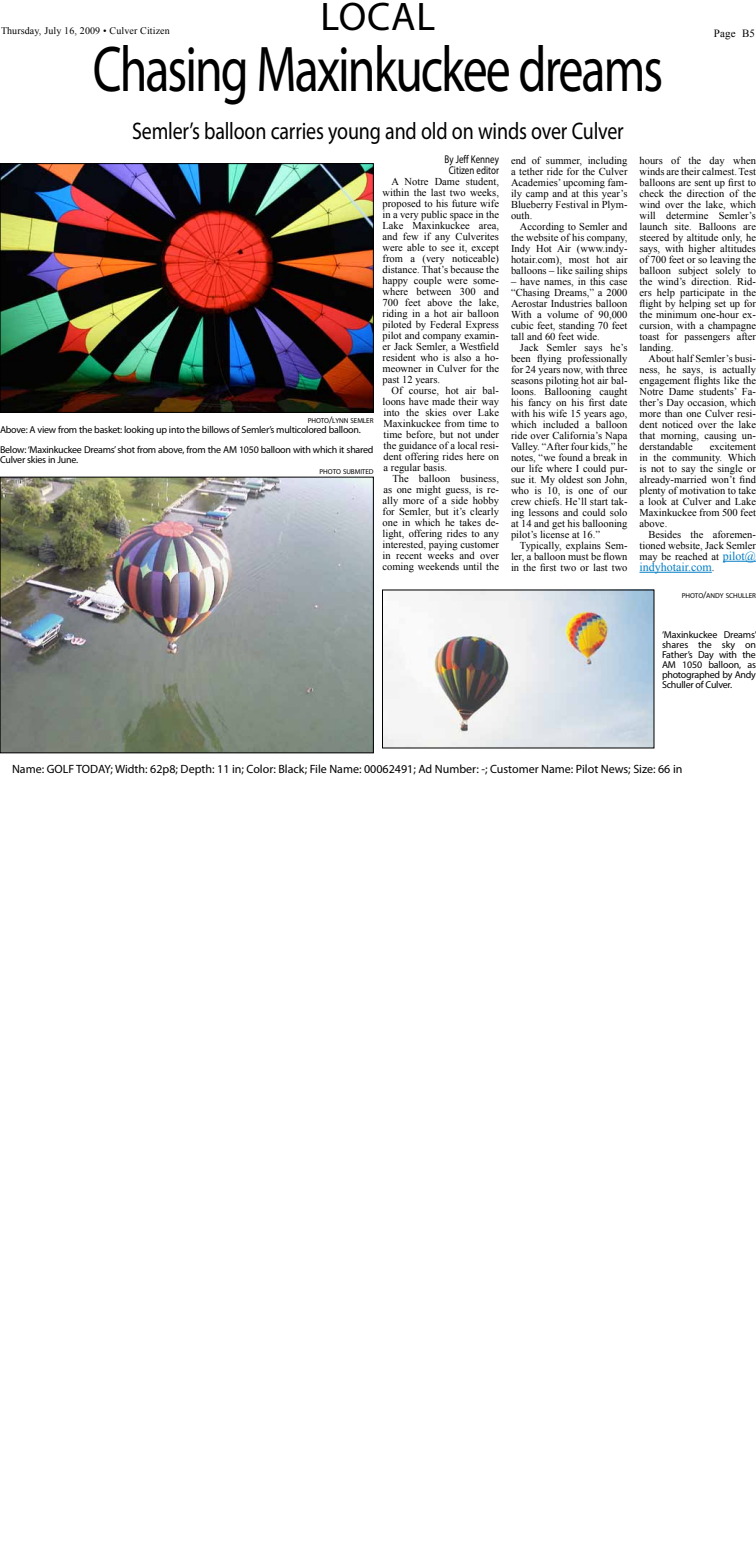
<style>
.page{position:relative;width:756px;height:1548px;background:#fff}
.page>*{position:absolute;margin:0;border:0;box-sizing:border-box;transform-origin:0 0}
.t1{font:65px "Myriad Pro";letter-spacing:-.04em;color:#000;scale:.77 1}
.t2{font:40px "Myriad Pro";color:#000}
.t3{font:24px "Myriad Pro";letter-spacing:-.01em;color:#000;scale:.83 1}
.t4{font:12px "Myriad Pro";color:#000}
.t5{font:12px "Times New Roman";color:#007dc5}
.t6{font:11.2px/10.8px "Myriad Pro";color:#000;text-align:center;scale:.8 1}
.t7{font:11px "Times New Roman";letter-spacing:.01em;color:#000}
.t8{font:10.5px/11px "Times New Roman";color:#000;text-align:justify}
.t9{font:10px/10px "Myriad Pro";letter-spacing:-.025em;color:#000}
.t10{font:10px "Times New Roman";letter-spacing:.01em;color:#000}
.t11{font:7.1px "Myriad Pro";letter-spacing:-.015em;color:#000}
.s1{font-size:9.5px}
.s2{font-size:12px;color:#007dc5}
.s3{font-size:10.5px;color:#000}
</style>
<div class="page">
<hr style="left:723px;top:561px;width:33px;height:1px;background:#007dc5">
<hr style="left:640px;top:572px;width:72px;height:1px;background:#007dc5">
<img style="left:2px;top:166px;width:370px;height:244px">
<div style="left:0;top:164px;width:374px;height:248px;border:1px solid #000"></div>
<img style="left:2px;top:479px;width:370px;height:272px">
<div style="left:0;top:477px;width:374px;height:276px;border:1px solid #000"></div>
<img style="left:384px;top:592px;width:268px;height:154px">
<p class="t10" style="left:1px;top:24px;width:170px">Thursday, July 16, 2009 • Culver Citizen</p>
<h2 class="t2" style="left:321px;top:-8px;width:24px">local</h2>
<h1 class="t1" style="left:93px;top:30px;width:742px">Chasing Maxinkuckee dreams</h1>
<h3 class="t3" style="left:132px;top:117px;width:594px">Semler’s balloon carries young and old on winds over Culver</h3>
<p class="t7" style="left:714px;top:26px;width:43px">Page B5</p>
<p class="t11" style="left:308px;top:416px;width:67px">PHOTO<span class="s1">/</span>LYNN SEMLER</p>
<p class="t9" style="left:0;top:419px;width:375px;line-height:20px">Above: A view from the basket: looking up into the billows of Semler’s multicolored balloon.<br>Below: ‘Maxinkuckee Dreams’ shot from above, from the AM 1050 balloon with which it shared</p>
<p class="t9" style="left:0;top:454px;width:80px">Culver skies in June.</p>
<p class="t11" style="left:320px;top:467px;width:55px">PHOTO SUBMITED</p>
<p class="t6" style="left:444px;top:154px;width:70px">By Jeff Kenney<br>Citizen editor</p>
<p class="t8" style="left:383px;top:176px;width:118px;text-indent:9px">A Notre Dame student, within the last two weeks, proposed to his future wife in a very public space in the Lake Maxinkuckee area, and few if any Culverites were able to see it, except from a (very noticeable) distance. That’s because the happy couple were some&shy;where between 300 and 700 feet above the lake, riding in a hot air balloon piloted by Federal Express pilot and company examin&shy;er Jack Semler, a Westfield resident who is also a ho&shy;meowner in Culver for the past 12 years.</p>
<p class="t8" style="left:383px;top:385px;width:118px;text-indent:9px">Of course, hot air bal&shy;loons have made their way into the skies over Lake Maxinkuckee from time to time before, but not under the guidance of a local resi&shy;dent offering rides here on a regular basis.</p>
<p class="t8" style="left:383px;top:473px;width:118px;text-indent:10px">The balloon business, as one might guess, is re&shy;ally more of a side hobby for Semler, but it’s clearly one in which he takes de&shy;light, offering rides to any interested, paying customer in recent weeks and over coming weekends until the</p>
<p class="t8" style="left:511px;top:155px;width:118px">end of summer, including a tether ride for the Culver Academies’ upcoming fam&shy;ily camp and at this year’s Blueberry Festival in Plym&shy;outh.</p>
<p class="t8" style="left:511px;top:221px;width:118px;text-indent:9px">According to Semler and the website of his company, Indy Hot Air (www.indy&shy;hotair.com), most hot air balloons – like sailing ships</p>
<p class="t8" style="left:511px;top:276px;width:118px">– have names, in this case “Chasing Dreams,” a 2000<br>Aerostar Industries balloon With a volume of 90,000 cubic feet, standing 70 feet tall and 60 feet wide.</p>
<p class="t8" style="left:511px;top:342px;width:118px;text-indent:9px">Jack Semler says he’s been flying professionally for 24 years now, with three seasons piloting hot air bal&shy;loons. Ballooning caught his fancy on his first date with his wife 15 years ago, which included a balloon ride over California’s Napa Valley. “After four kids,” he notes, “we found a break in our life where I could pur&shy;sue it. My oldest son John, who is 10, is one of our crew chiefs. He’ll start tak&shy;ing lessons and could solo at 14 and get his ballooning pilot’s license at 16.”</p>
<p class="t8" style="left:511px;top:540px;width:118px;text-indent:9px">Typically, explains Sem&shy;ler, a balloon must be flown in the first two or last two</p>
<p class="t8" style="left:640px;top:155px;width:118px">hours of the day when winds are their calmest. Test balloons are sent up first to check the direction of the wind over the lake, which will determine Semler’s launch site. Balloons are steered by altitude only, he says, with higher altitudes of 700 feet or so leaving the balloon subject solely to the wind’s direction. Rid&shy;ers help participate in the flight by helping set up for the minimum one-hour ex&shy;cursion, with a champagne toast for passengers after landing.</p>
<p class="t8" style="left:640px;top:353px;width:118px;text-indent:9px">About half Semler’s busi&shy;ness, he says, is actually engagement flights like the Notre Dame students’ Fa&shy;ther’s Day occasion, which more than one Culver resi&shy;dent noticed over the lake that morning, causing un&shy;derstandable</p>
<p class="t8" style="left:640px;top:441px;width:118px;text-indent:70px">excitement in the community. Which is not to say the single or already-married won’t find plenty of motivation to take a look at Culver and Lake Maxinkuckee from 500 feet above.</p>
<p class="t8" style="left:640px;top:529px;width:118px;text-indent:9px">Besides the aforemen&shy;tioned website, Jack Semler may be reached at <span class="s2">pilot@</span></p>
<p class="t5" style="left:640px;top:559px;width:76px">indyhotair.com<span class="s3">.</span></p>
<p class="t11" style="left:682px;top:591px;width:76px">PHOTO<span class="s1">/</span>ANDY SCHULLER</p>
<p class="t9" style="left:662px;top:629px;width:96px;text-align:justify">‘Maxinkuckee Dreams’ shares the sky on Father’s Day with the AM 1050 balloon, as photographed by Andy Schuller of Culver.</p>
<p class="t4" style="left:12px;top:762px;width:672px">Name: GOLF TODAY; Width: 62p8; Depth: 11 in; Color: Black; File Name: 00062491; Ad Number: -; Customer Name: Pilot News; Size: 66 in</p>
</div>
